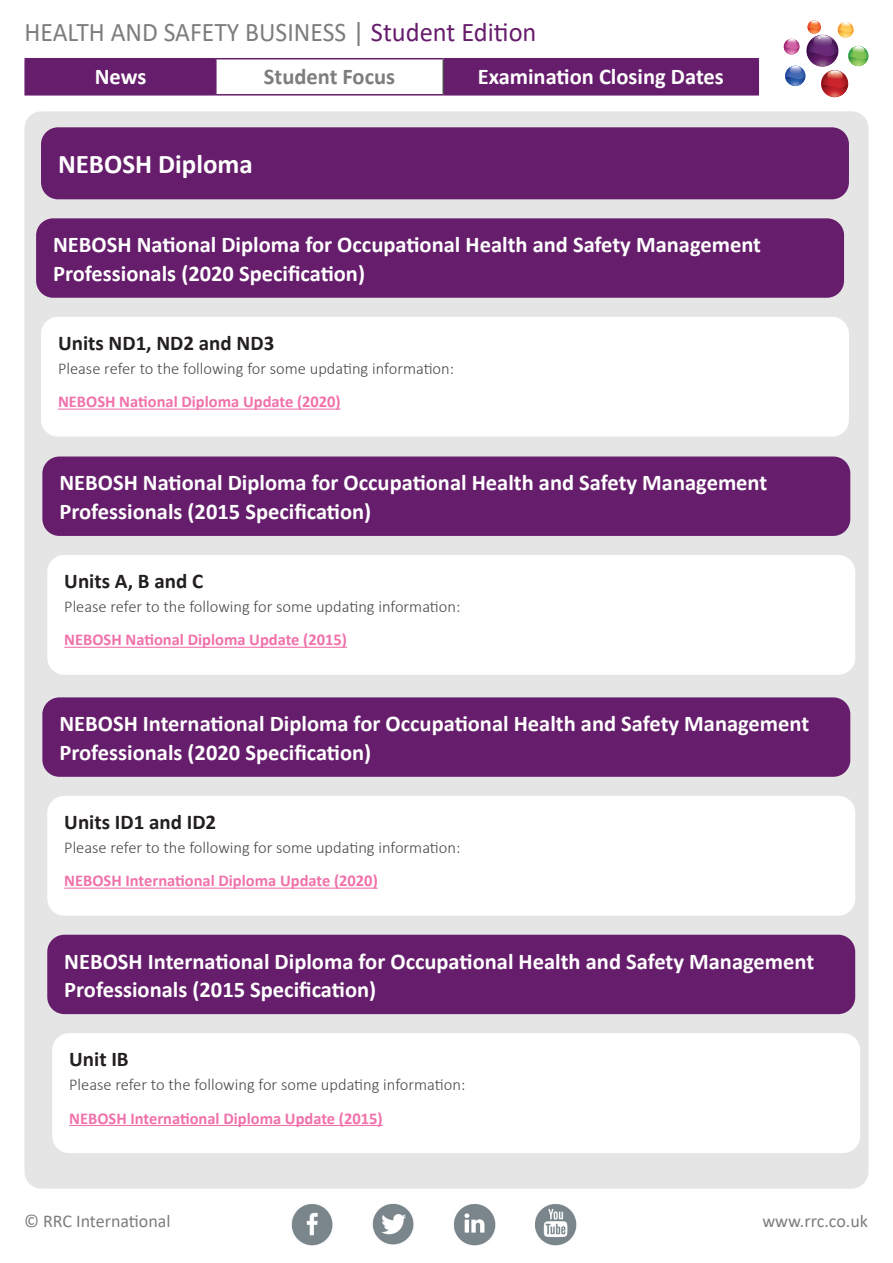
<style>
.page{position:relative;width:893px;height:1263px;background:#fff}
.page>*{position:absolute;margin:0;border:0;box-sizing:border-box;transform-origin:0 0}
.t1{font:27px "Calibri";color:#7d7d7d;scale:.95 1}
.t2{font:700 27px "Calibri";color:#fff}
.t3{font:700 22.5px/28.5px "Calibri";color:#fff}
.t4{font:700 22.5px "Calibri";color:#7d7d7d}
.Sub-header{font:700 21px "Calibri";color:#231f20}
.t5{font:18px "Calibri";color:#7d7d7d}
.Body_Text{font:300 16.5px "Calibri";color:#4b4b4b}
.Body_Text-2{font:700 16.5px "Calibri";color:#f171ab}
.s1{color:#661d6c}
</style>
<div class="page">
<div style="left:24px;top:111px;width:844px;height:1078px;background:#e5e5e5;border-radius:17px"></div>
<div style="left:26px;top:59px;width:731px;height:35px;background:#661d6c"></div>
<div style="left:216px;top:59px;width:227px;height:36px;background:#fff"></div>
<hr style="left:443px;top:59px;width:1px;height:35px;background:#4b4b4b">
<hr style="left:24px;top:58px;width:192px;height:1px;background:#661d6c">
<hr style="left:24px;top:59px;width:2px;height:35px;background:#661d6c">
<hr style="left:216px;top:58px;width:227px;height:1px;background:#661d6c">
<hr style="left:443px;top:58px;width:316px;height:1px;background:#661d6c">
<hr style="left:757px;top:59px;width:2px;height:35px;background:#661d6c">
<hr style="left:24px;top:94px;width:192px;height:2px;background:#661d6c">
<hr style="left:216px;top:94px;width:227px;height:2px;background:#661d6c">
<hr style="left:443px;top:94px;width:316px;height:2px;background:#661d6c">
<hr style="left:215px;top:59px;width:2px;height:35px;background:#661d6c">
<img style="left:784px;top:20px;width:85px;height:77px">
<img style="left:291px;top:1204px;width:42px;height:42px">
<img style="left:372px;top:1203px;width:42px;height:42px">
<img style="left:454px;top:1204px;width:42px;height:42px">
<img style="left:535px;top:1204px;width:42px;height:42px">
<div style="left:41px;top:127px;width:808px;height:72px;background:#661d6c;border-radius:17px"></div>
<div style="left:36px;top:218px;width:808px;height:80px;background:#661d6c;border-radius:17px"></div>
<div style="left:42px;top:697px;width:808px;height:80px;background:#661d6c;border-radius:17px"></div>
<div style="left:41px;top:317px;width:808px;height:120px;background:#fff;border-radius:17px"></div>
<hr style="left:58px;top:409px;width:283px;height:1px;background:#f171ab">
<div style="left:47px;top:796px;width:808px;height:120px;background:#fff;border-radius:17px"></div>
<hr style="left:64px;top:888px;width:314px;height:1px;background:#f171ab">
<div style="left:42px;top:456px;width:808px;height:80px;background:#661d6c;border-radius:17px"></div>
<div style="left:47px;top:935px;width:808px;height:79px;background:#661d6c;border-radius:17px"></div>
<div style="left:47px;top:555px;width:808px;height:120px;background:#fff;border-radius:17px"></div>
<hr style="left:64px;top:647px;width:283px;height:1px;background:#f171ab">
<div style="left:52px;top:1033px;width:808px;height:120px;background:#fff;border-radius:17px"></div>
<hr style="left:69px;top:1125px;width:314px;height:1px;background:#f171ab">
<p class="t1" style="left:24px;top:13px;width:540px">HEALTH AND SAFETY BUSINESS | <span class="s1">Student Edition</span></p>
<p class="t3" style="left:95px;top:62px;width:53px">News</p>
<p class="t4" style="left:264px;top:61px;width:133px">Student Focus</p>
<p class="t3" style="left:478px;top:62px;width:248px">Examination Closing Dates</p>
<p class="t2" style="left:58px;top:145px;width:196px">NEBOSH Diploma</p>
<p class="t3" style="left:53px;top:230px;width:709px">NEBOSH National Diploma for Occupational Health and Safety Management<br>Professionals (2020 Specification)</p>
<p class="Sub-header" style="left:58px;top:328px;width:218px">Units ND1, ND2 and ND3</p>
<p class="Body_Text" style="left:58px;top:358px;width:398px">Please refer to the following for some updating information:</p>
<p class="Body_Text-2" style="left:58px;top:390px;width:284px">NEBOSH National Diploma Update (2020)</p>
<p class="t3" style="left:59px;top:468px;width:709px">NEBOSH National Diploma for Occupational Health and Safety Management<br>Professionals (2015 Specification)</p>
<p class="Sub-header" style="left:64px;top:566px;width:140px">Units A, B and C</p>
<p class="Body_Text" style="left:64px;top:596px;width:398px">Please refer to the following for some updating information:</p>
<p class="Body_Text-2" style="left:64px;top:628px;width:284px">NEBOSH National Diploma Update (2015)</p>
<p class="t3" style="left:59px;top:709px;width:751px">NEBOSH International Diploma for Occupational Health and Safety Management<br>Professionals (2020 Specification)</p>
<p class="Sub-header" style="left:64px;top:807px;width:153px">Units ID1 and ID2</p>
<p class="Body_Text" style="left:64px;top:837px;width:398px">Please refer to the following for some updating information:</p>
<p class="Body_Text-2" style="left:64px;top:869px;width:315px">NEBOSH International Diploma Update (2020)</p>
<p class="t3" style="left:64px;top:946px;width:751px">NEBOSH International Diploma for Occupational Health and Safety Management<br>Professionals (2015 Specification)</p>
<p class="Sub-header" style="left:69px;top:1044px;width:61px">Unit IB</p>
<p class="Body_Text" style="left:69px;top:1074px;width:398px">Please refer to the following for some updating information:</p>
<p class="Body_Text-2" style="left:69px;top:1106px;width:315px">NEBOSH International Diploma Update (2015)</p>
<p class="t5" style="left:24px;top:1209px;width:148px">© RRC International</p>
<p class="t5" style="left:762px;top:1209px;width:107px">www.rrc.co.uk</p>
</div>
